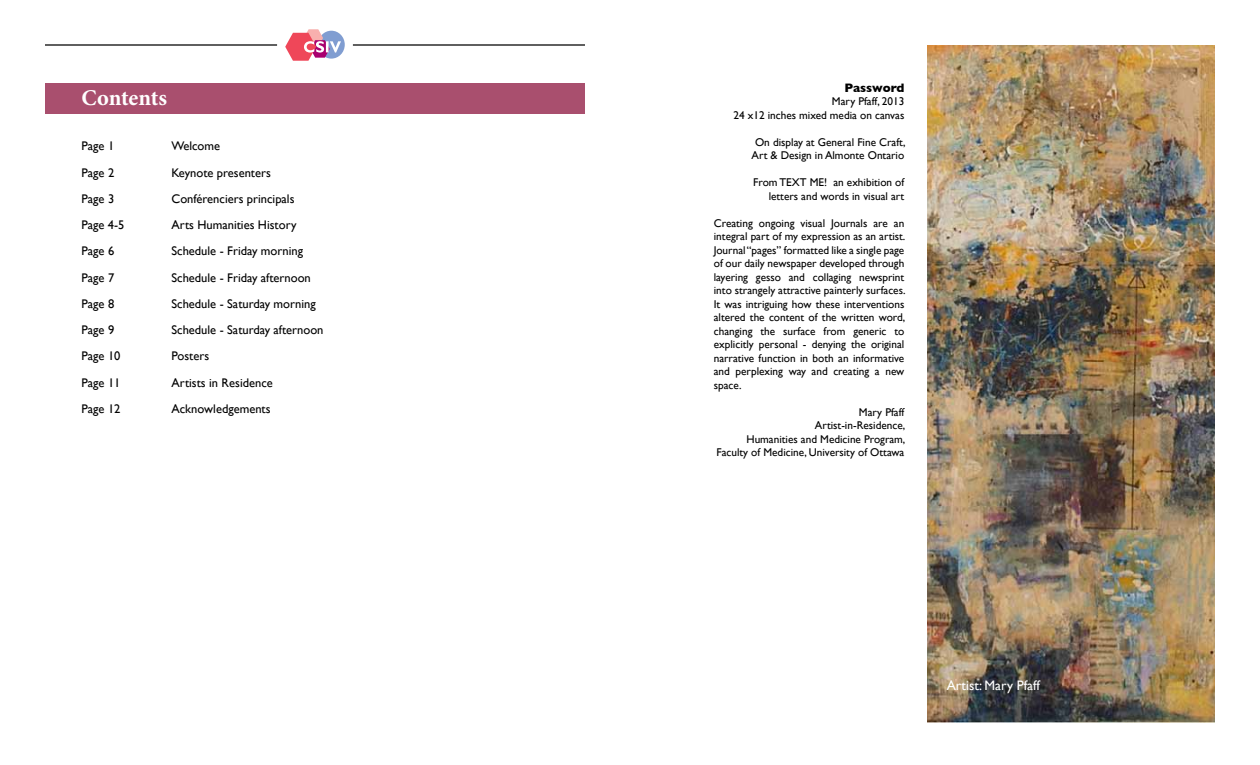
<style>
.page{position:relative;width:1260px;height:765px;background:#fff}
.page>*{position:absolute;margin:0;border:0;box-sizing:border-box;transform-origin:0 0}
.t1{font:700 22.5px "Minion Pro";letter-spacing:-.01em;color:#fff}
.t2{font:13.75px "Gill Sans";color:#fff}
.t3{font:12.5px "Gill Sans";color:#000}
.t4{font:700 12.5px "Gill Sans";color:#000}
.t5{font:11.25px/13.5px "Gill Sans";color:#000;text-align:right}
</style>
<div class="page">
<div style="left:318px;top:31px;width:27px;height:28px;background:#809dd1;border-radius:50%"></div>
<svg style="left:285px;top:29px;width:56px;height:32px"></svg>
<hr style="left:45px;top:44px;width:232px;height:2px;background:#000">
<hr style="left:353px;top:44px;width:232px;height:2px;background:#000">
<div style="left:45px;top:83px;width:540px;height:31px;background:#a94f6e"></div>
<img style="left:927px;top:46px;width:288px;height:677px">
<h1 class="t1" style="left:81px;top:82px;width:87px">Contents</h1>
<p class="t3" style="left:81px;top:139px;width:34px">Page 1</p>
<p class="t3" style="left:171px;top:139px;width:50px">Welcome</p>
<p class="t3" style="left:81px;top:165px;width:34px">Page 2</p>
<p class="t3" style="left:171px;top:165px;width:101px">Keynote presenters</p>
<p class="t3" style="left:81px;top:191px;width:34px">Page 3</p>
<p class="t3" style="left:171px;top:191px;width:125px">Conférenciers principals</p>
<p class="t3" style="left:81px;top:218px;width:45px">Page 4-5</p>
<p class="t3" style="left:171px;top:218px;width:127px">Arts Humanities History</p>
<p class="t3" style="left:81px;top:244px;width:34px">Page 6</p>
<p class="t3" style="left:171px;top:244px;width:133px">Schedule - Friday morning</p>
<p class="t3" style="left:81px;top:270px;width:34px">Page 7</p>
<p class="t3" style="left:171px;top:270px;width:141px">Schedule - Friday afternoon</p>
<p class="t3" style="left:81px;top:296px;width:34px">Page 8</p>
<p class="t3" style="left:171px;top:296px;width:146px">Schedule - Saturday morning</p>
<p class="t3" style="left:81px;top:323px;width:34px">Page 9</p>
<p class="t3" style="left:171px;top:323px;width:154px">Schedule - Saturday afternoon</p>
<p class="t3" style="left:81px;top:349px;width:41px">Page 10</p>
<p class="t3" style="left:171px;top:349px;width:39px">Posters</p>
<p class="t3" style="left:81px;top:375px;width:41px">Page 11</p>
<p class="t3" style="left:171px;top:375px;width:103px">Artists in Residence</p>
<p class="t3" style="left:81px;top:401px;width:41px">Page 12</p>
<p class="t3" style="left:171px;top:401px;width:101px">Acknowledgements</p>
<p class="t4" style="left:845px;top:80px;width:61px">Password</p>
<p class="t5" style="left:733px;top:95px;width:172px">Mary Pfaff, 2013<br>24 x12 inches mixed media on canvas</p>
<p class="t5" style="left:752px;top:135px;width:155px;text-align:center">On display at General Fine Craft,<br>Art &amp; Design in Almonte Ontario</p>
<p class="t5" style="left:753px;top:176px;width:153px">From TEXT ME! an exhibition of letters and words in visual art</p>
<p class="t5" style="left:714px;top:216px;width:193px;text-align:justify">Creating ongoing visual Journals are an integral part of my expression as an artist.<br>Journal “pages” formatted like a single page of our daily newspaper developed through layering gesso and collaging newsprint into strangely attractive painterly surfaces.<br>It was intriguing how these interventions altered the content of the written word, changing the surface from generic to explicitly personal - denying the original narrative function in both an informative and perplexing way and creating a new space.</p>
<p class="t5" style="left:716px;top:405px;width:191px">Mary Pfaff<br>Artist-in-Residence,<br>Humanities and Medicine Program,<br>Faculty of Medicine, University of Ottawa</p>
<p class="t2" style="left:947px;top:677px;width:95px">Artist: Mary Pfaff</p>
</div>
